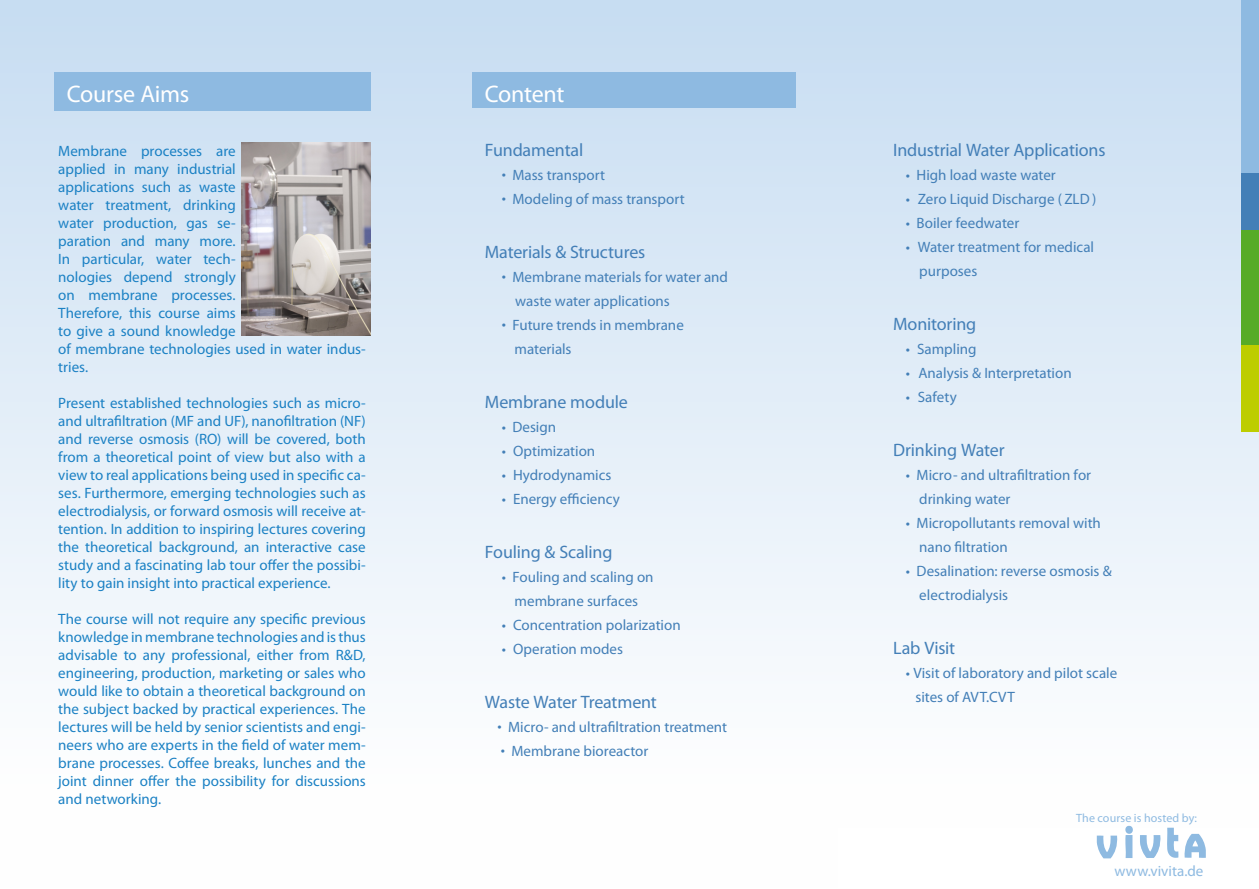
<style>
.page{position:relative;width:1259px;height:889px;background:#fff}
.page>*{position:absolute;margin:0;border:0;box-sizing:border-box;transform-origin:0 0}
.t1{font:24px "Myriad Pro";letter-spacing:-.01em;color:#fff}
.t2{font:18px "Myriad Pro";letter-spacing:-.01em;color:#437fb7}
.t3{font:15px/18px "Myriad Pro";color:#1b81c4;text-align:justify}
.t4{font:15px/24px "Myriad Pro";color:#437fb7}
.t5{font:15px "Myriad Pro";letter-spacing:.005em;color:#8ebae1}
.t6{font:12px "Myriad Pro";letter-spacing:.01em;color:#8ebae1}
</style>
<div class="page">
<div style="left:0;top:0;width:1259px;height:887px;background:linear-gradient(to bottom,#c7ddf2,#fff)"></div>
<div style="left:1242px;top:229px;width:17px;height:116px;background:#57ab27"></div>
<div style="left:1242px;top:345px;width:17px;height:87px;background:#bdcd00"></div>
<div style="left:1242px;top:172px;width:17px;height:57px;background:#437fb7"></div>
<div style="left:1242px;top:0;width:17px;height:172px;background:#8ebae1"></div>
<div style="left:839px;top:828px;width:420px;height:61px;background:#fff"></div>
<div style="left:472px;top:72px;width:323px;height:36px;background:#8ebae1"></div>
<svg style="left:1184px;top:834px;width:21px;height:24px"></svg>
<svg style="left:1123px;top:826px;width:11px;height:32px"></svg>
<svg style="left:1096px;top:835px;width:21px;height:23px"></svg>
<svg style="left:1140px;top:827px;width:38px;height:31px"></svg>
<div style="left:54px;top:72px;width:316px;height:38px;background:#8ebae1"></div>
<img style="left:242px;top:143px;width:128px;height:192px">
<p class="t1" style="left:67px;top:79px;width:124px">Course Aims</p>
<p class="t3" style="left:58px;top:142px;width:309px;text-align:left">Membrane processes are<br>applied in many industrial<br>applications such as waste<br>water treatment, drinking<br>water production, gas se-<br>paration and many more.<br>In particular, water tech-<br>nologies depend strongly<br>on membrane processes.<br>Therefore, this course aims<br>to give a sound knowledge<br>of membrane technologies used in water indus&shy;tries.</p>
<p class="t3" style="left:58px;top:394px;width:309px">Present established technologies such as micro&shy;and ultrafiltration (MF and UF), nanofiltration (NF) and reverse osmosis (RO) will be covered, both from a theoretical point of view but also with a view to real applications being used in specific ca&shy;ses. Furthermore, emerging technologies such as electrodialysis, or forward osmosis will receive at&shy;tention. In addition to inspiring lectures covering the theoretical background, an interactive case study and a fascinating lab tour offer the possibi&shy;lity to gain insight into practical experience.</p>
<p class="t3" style="left:58px;top:610px;width:309px">The course will not require any specific previous knowledge in membrane technologies and is thus advisable to any professional, either from R&amp;D, engineering, production, marketing or sales who would like to obtain a theoretical background on the subject backed by practical experiences. The lectures will be held by senior scientists and engi&shy;neers who are experts in the field of water mem&shy;brane processes. Coffee breaks, lunches and the joint dinner offer the possibility for discussions and networking.</p>
<p class="t1" style="left:485px;top:79px;width:81px">Content</p>
<p class="t2" style="left:485px;top:139px;width:100px">Fundamental</p>
<p class="t4" style="left:502px;top:163px;width:105px">• Mass transport</p>
<p class="t4" style="left:502px;top:187px;width:184px">• Modeling of mass transport</p>
<p class="t2" style="left:485px;top:241px;width:162px">Materials &amp; Structures</p>
<p class="t4" style="left:515px;top:265px;width:214px;text-indent:-13px">• Membrane materials for water and waste water applications</p>
<p class="t4" style="left:514px;top:313px;width:171px;text-indent:-13px">• Future trends in membrane materials</p>
<p class="t2" style="left:485px;top:391px;width:144px">Membrane module</p>
<p class="t4" style="left:502px;top:415px;width:56px">• Design</p>
<p class="t4" style="left:502px;top:439px;width:95px">• Optimization</p>
<p class="t4" style="left:502px;top:463px;width:111px">• Hydrodynamics</p>
<p class="t4" style="left:502px;top:487px;width:120px">• Energy efficiency</p>
<p class="t2" style="left:485px;top:541px;width:129px">Fouling &amp; Scaling</p>
<p class="t4" style="left:502px;top:565px;width:153px;text-align:center">• Fouling and scaling on membrane surfaces</p>
<p class="t4" style="left:502px;top:613px;width:180px">• Concentration polarization</p>
<p class="t4" style="left:502px;top:637px;width:123px">• Operation modes</p>
<p class="t2" style="left:485px;top:691px;width:173px">Waste Water Treatment</p>
<p class="t4" style="left:497px;top:715px;width:231px">• Micro- and ultrafiltration treatment</p>
<p class="t4" style="left:501px;top:739px;width:149px">• Membrane bioreactor</p>
<p class="t2" style="left:893px;top:139px;width:214px">Industrial Water Applications</p>
<p class="t4" style="left:906px;top:163px;width:151px">• High load waste water</p>
<p class="t4" style="left:906px;top:187px;width:192px">• Zero Liquid Discharge ( ZLD )</p>
<p class="t4" style="left:906px;top:211px;width:115px">• Boiler feedwater</p>
<p class="t4" style="left:919px;top:235px;width:176px;text-indent:-13px">• Water treatment for medical purposes</p>
<p class="t2" style="left:893px;top:313px;width:85px">Monitoring</p>
<p class="t4" style="left:906px;top:337px;width:72px">• Sampling</p>
<p class="t4" style="left:906px;top:361px;width:167px">• Analysis &amp; Interpretation</p>
<p class="t4" style="left:906px;top:385px;width:52px">• Safety</p>
<p class="t2" style="left:893px;top:439px;width:113px">Drinking Water</p>
<p class="t4" style="left:919px;top:463px;width:173px;text-indent:-13px">• Micro - and ultrafiltration for drinking water</p>
<p class="t4" style="left:919px;top:511px;width:183px;text-indent:-13px">• Micropollutants removal with nano filtration</p>
<p class="t4" style="left:919px;top:559px;width:194px;text-indent:-13px">• Desalination: reverse osmosis &amp; electrodialysis</p>
<p class="t2" style="left:893px;top:637px;width:64px">Lab Visit</p>
<p class="t4" style="left:915px;top:661px;width:203px;text-indent:-10px">• Visit of laboratory and pilot scale sites of AVT.CVT</p>
<p class="t6" style="left:1076px;top:811px;width:122px">The course is hosted by:</p>
<p class="t5" style="left:1114px;top:862px;width:91px">www.vivita.de</p>
</div>
